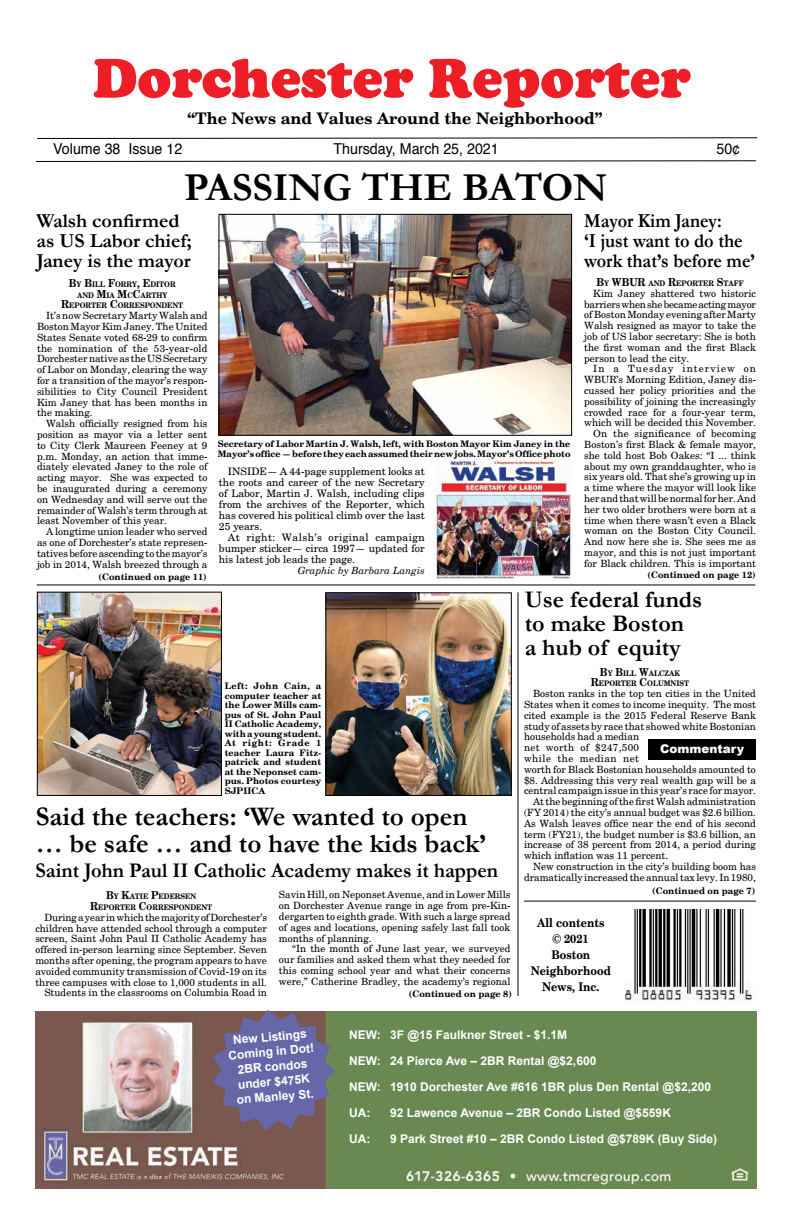
<style>
.page{position:relative;width:792px;height:1224px;background:#fff}
.page>*{position:absolute;margin:0;border:0;box-sizing:border-box;transform-origin:0 0}
.t1{font:53px "Copperfield";color:#ed1e25}
.t2{font:700 40px "Garamond";color:#000}
.t3{font:700 27px/27px "Garamond";color:#000}
.t4{font:700 24px/24px "Garamond";color:#000}
.t5{font:700 21px "Garamond";color:#000}
.t6{font:700 20px/20px "Garamond";color:#000;scale:.91 1}
.t7{font:700 20px/20px "Garamond";color:#000}
.t8{font:700 16px "New Century Schlbk";color:#000}
.t9{font:15px "Helvetica";color:#000;scale:.95 1}
.t10{font:700 12px/15px "Arial";color:#fff}
.t11{font:700 12px/16px "New Century Schlbk";color:#000;text-align:center;scale:.9 1}
.t12{font:900 12px "Arial";color:#fff}
.t13{font:10.3px/11px "New Century Schlbk";color:#000;text-align:justify}
.t14{font:10px/10.8px "New Century Schlbk";color:#000;text-align:justify}
.t15{font:italic 10px "New Century Schlbk";color:#000}
.t16{font:10px "New Century Schlbk";letter-spacing:.03em;color:#000}
.t17{font:10px "New Century Schlbk";letter-spacing:.045em;color:#000}
.t18{font:700 9px/9.5px "New Century Schlbk";color:#000}
.t19{font:700 7.7px/10.8px "New Century Schlbk";color:#000;text-align:center;scale:.9 1}
.s1{font-size:11px}
</style>
<div class="page">
<svg style="left:37px;top:137px;width:721px;height:2px"></svg>
<img style="left:625px;top:910px;width:128px;height:91px">
<svg style="left:36px;top:160px;width:720px;height:2px"></svg>
<img style="left:36px;top:1012px;width:721px;height:177px">
<svg style="left:212px;top:1010px;width:124px;height:121px;background:#6c668a"></svg>
<img style="left:220px;top:216px;width:350px;height:218px">
<div style="left:218px;top:214px;width:354px;height:222px;border:1px solid #000"></div>
<img style="left:39px;top:594px;width:181px;height:200px">
<div style="left:37px;top:592px;width:185px;height:204px;border:1px solid #000"></div>
<hr style="left:37px;top:584px;width:718px;height:1px;background:#000">
<img style="left:435px;top:460px;width:137px;height:118px">
<img style="left:327px;top:594px;width:183px;height:200px">
<div style="left:325px;top:592px;width:187px;height:204px;border:1px solid #000"></div>
<hr style="left:518px;top:592px;width:1px;height:404px;background:#000">
<div style="left:648px;top:739px;width:108px;height:20px;background:#000"></div>
<hr style="left:524px;top:901px;width:232px;height:1px;background:#000">
<h1 class="t1" style="left:93px;top:42px;width:599px">Dorchester Reporter</h1>
<h3 class="t8" style="left:187px;top:109px;width:417px">“The News and Values Around the Neighborhood”</h3>
<h3 class="t9" style="left:53px;top:137px;width:137px">Volume 38 Issue 12</h3>
<h3 class="t9" style="left:334px;top:137px;width:175px">Thursday, March 25, 2021</h3>
<h3 class="t9" style="left:716px;top:137px;width:27px">50¢</h3>
<h2 class="t2" style="left:184px;top:163px;width:425px">PASSING THE BATON</h2>
<h3 class="t7" style="left:36px;top:211px;width:157px">Walsh confirmed as US Labor chief;<br>Janey is the mayor</h3>
<h3 class="t6" style="left:584px;top:211px;width:189px">Mayor Kim Janey:<br>‘I just want to do the work that’s before me’</h3>
<p class="t19" style="left:61px;top:278px;width:137px"><span class="s1">B</span>Y <span class="s1">B</span>ILL <span class="s1">F</span>ORRY<span class="s1">, E</span>DITOR<br>AND <span class="s1">M</span>IA <span class="s1">M</span>C<span class="s1">C</span>ARTHY<br><span class="s1">R</span>EPORTER <span class="s1">C</span>ORRESPONDENT</p>
<p class="t14" style="left:37px;top:310px;width:172px;text-indent:9px">It’s now Secretary Marty Walsh and Boston Mayor Kim Janey. The United States Senate voted 68-29 to confirm the nomination of the 53-year-old Dorchester native as the US Secretary of Labor on Monday, clearing the way for a transition of the mayor’s respon&shy;sibilities to City Council President Kim Janey that has been months in the making.</p>
<p class="t14" style="left:37px;top:418px;width:172px;text-indent:9px">Walsh officially resigned from his position as mayor via a letter sent to City Clerk Maureen Feeney at 9 p.m. Monday, an action that imme&shy;diately elevated Janey to the role of acting mayor. She was expected to be inaugurated during a ceremony on Wednesday and will serve out the remainder of Walsh’s term through at least November of this year.</p>
<p class="t14" style="left:37px;top:526px;width:172px;text-indent:9px">A longtime union leader who served as one of Dorchester’s state represen&shy;tatives before ascending to the mayor’s job in 2014, Walsh breezed through a</p>
<p class="t18" style="left:99px;top:572px;width:110px">(Continued on page 11)</p>
<p class="t18" style="left:218px;top:439px;width:354px">Secretary of Labor Martin J. Walsh, left, with Boston Mayor Kim Janey in the<br>Mayor’s office — before they each assumed their new jobs. Mayor’s Office photo</p>
<p class="t13" style="left:219px;top:466px;width:207px;text-indent:9px">INSIDE— A 44-page supplement looks at the roots and career of the new Secretary of Labor, Martin J. Walsh, including clips from the archives of the Reporter, which has covered his political climb over the last 25 years.</p>
<p class="t13" style="left:219px;top:532px;width:207px;text-indent:9px">At right: Walsh’s original campaign bumper sticker— circa 1997— updated for his latest job leads the page.</p>
<p class="t15" style="left:298px;top:564px;width:129px">Graphic by Barbara Langis</p>
<p class="t19" style="left:596px;top:278px;width:165px"><span class="s1">B</span>Y <span class="s1">WBUR</span> AND <span class="s1">R</span>EPORTER <span class="s1">S</span>TAFF</p>
<p class="t14" style="left:584px;top:288px;width:173px;text-indent:9px">Kim Janey shattered two historic barriers when she became acting mayor of Boston Monday evening after Marty Walsh resigned as mayor to take the job of US labor secretary: She is both the first woman and the first Black person to lead the city.</p>
<p class="t14" style="left:584px;top:363px;width:173px;text-align:right">In a Tuesday interview on WBUR’s Morning Edition, Janey dis&shy;cussed her policy priorities and the possibility of joining the increasingly crowded race for a four-year term, which will be decided this November.<br>On the significance of becoming Boston’s first Black &amp; female mayor, she told host Bob Oakes: “I ... think about my own granddaughter, who is six years old. That she’s growing up in a time where the mayor will look like her and that will be normal for her. And her two older brothers were born at a time when there wasn’t even a Black woman on the Boston City Council.<br>And now here she is. She sees me as mayor, and this is not just important for Black children. This is important</p>
<p class="t18" style="left:648px;top:570px;width:110px">(Continued on page 12)</p>
<h3 class="t4" style="left:525px;top:587px;width:179px">Use federal funds to make Boston<br>a hub of equity</h3>
<p class="t18" style="left:225px;top:681px;width:98px;text-align:justify">Left: John Cain, a computer teacher at the Lower Mills cam&shy;pus of St. John Paul II Catholic Academy, with a young student.<br>At right: Grade 1 teacher Laura Fitz&shy;patrick and student at the Neponset cam&shy;pus. Photos courtesy SJPIICA</p>
<h3 class="t3" style="left:36px;top:803px;width:452px">Said the teachers: ‘We wanted to open … be safe … and to have the kids back’</h3>
<h3 class="t5" style="left:36px;top:858px;width:464px">Saint John Paul II Catholic Academy makes it happen</h3>
<p class="t19" style="left:90px;top:891px;width:137px"><span class="s1">B</span>Y <span class="s1">K</span>ATIE <span class="s1">P</span>EDERSEN<br><span class="s1">R</span>EPORTER <span class="s1">C</span>ORRESPONDENT</p>
<p class="t14" style="left:35px;top:912px;width:233px;text-align:right">During a year in which the majority of Dorchester’s children have attended school through a computer screen, Saint John Paul II Catholic Academy has offered in-person learning since September. Seven months after opening, the program appears to have avoided community transmission of Covid-19 on its three campuses with close to 1,000 students in all.<br>Students in the classrooms on Columbia Road in</p>
<p class="t14" style="left:279px;top:889px;width:233px">Savin Hill, on Neponset Avenue, and in Lower Mills on Dorchester Avenue range in age from pre-Kin&shy;dergarten to eighth grade. With such a large spread of ages and locations, opening safely last fall took months of planning.</p>
<p class="t14" style="left:279px;top:943px;width:233px;text-indent:13px">“In the month of June last year, we surveyed our families and asked them what they needed for this coming school year and what their concerns were,” Catherine Bradley, the academy’s regional</p>
<p class="t18" style="left:409px;top:989px;width:105px">(Continued on page 8)</p>
<p class="t19" style="left:591px;top:667px;width:111px"><span class="s1">B</span>Y <span class="s1">B</span>ILL <span class="s1">W</span>ALCZAK<br><span class="s1">R</span>EPORTER <span class="s1">C</span>OLUMNIST</p>
<p class="t14" style="left:533px;top:688px;width:225px">Boston ranks in the top ten cities in the United</p>
<p class="t14" style="left:524px;top:699px;width:234px">States when it comes to income inequity. The most</p>
<p class="t14" style="left:524px;top:710px;width:233px">cited example is the 2015 Federal Reserve Bank</p>
<p class="t14" style="left:524px;top:720px;width:234px">study of assets by race that showed white Bostonian</p>
<p class="t14" style="left:524px;top:731px;width:117px">households had a median</p>
<p class="t16" style="left:524px;top:741px;width:117px">net worth of $247,500</p>
<p class="t17" style="left:524px;top:752px;width:117px">while the median net</p>
<p class="t14" style="left:524px;top:764px;width:233px">worth for Black Bostonian households amounted to</p>
<p class="t14" style="left:524px;top:774px;width:233px">$8. Addressing this very real wealth gap will be a</p>
<p class="t14" style="left:524px;top:785px;width:233px">central campaign issue in this year’s race for mayor.</p>
<p class="t14" style="left:533px;top:796px;width:224px">At the beginning of the first Walsh administration</p>
<p class="t14" style="left:524px;top:807px;width:233px">(FY 2014) the city’s annual budget was $2.6 billion.</p>
<p class="t14" style="left:524px;top:818px;width:234px">As Walsh leaves office near the end of his second</p>
<p class="t14" style="left:524px;top:828px;width:233px">term (FY21), the budget number is $3.6 billion, an</p>
<p class="t14" style="left:524px;top:839px;width:233px">increase of 38 percent from 2014, a period during</p>
<p class="t14" style="left:524px;top:850px;width:146px">which inflation was 11 percent.</p>
<p class="t14" style="left:533px;top:861px;width:224px">New construction in the city’s building boom has</p>
<p class="t14" style="left:524px;top:872px;width:233px">dramatically increased the annual tax levy. In 1980,</p>
<p class="t12" style="left:660px;top:740px;width:86px">Commentary</p>
<p class="t11" style="left:531px;top:914px;width:91px">All contents<br>© 2021<br>Boston<br>Neighborhood<br>News, Inc.</p>
<p class="t18" style="left:652px;top:886px;width:105px">(Continued on page 7)</p>
<p class="t10" style="left:226px;top:1033px;width:87px;text-align:center;rotate:-5deg">New Listings<br>Coming in Dot!<br>2BR condos under $475K on Manley St.</p>
<p class="t10" style="left:349px;top:1022px;width:363px;line-height:26px">New: 3F @15 Faulkner Street - $1.1M<br>New: 24 Pierce Ave – 2BR Rental @$2,600<br>New: 1910 Dorchester Ave #616 1BR plus Den Rental @$2,200<br>UA:</p>
<p class="t10" style="left:390px;top:1105px;width:282px">92 Lawence Avenue – 2BR Condo Listed @$559K</p>
<p class="t10" style="left:349px;top:1131px;width:23px">UA:</p>
<p class="t10" style="left:390px;top:1131px;width:329px">9 Park Street #10 – 2BR Condo Listed @$789K (Buy Side)</p>
</div>
